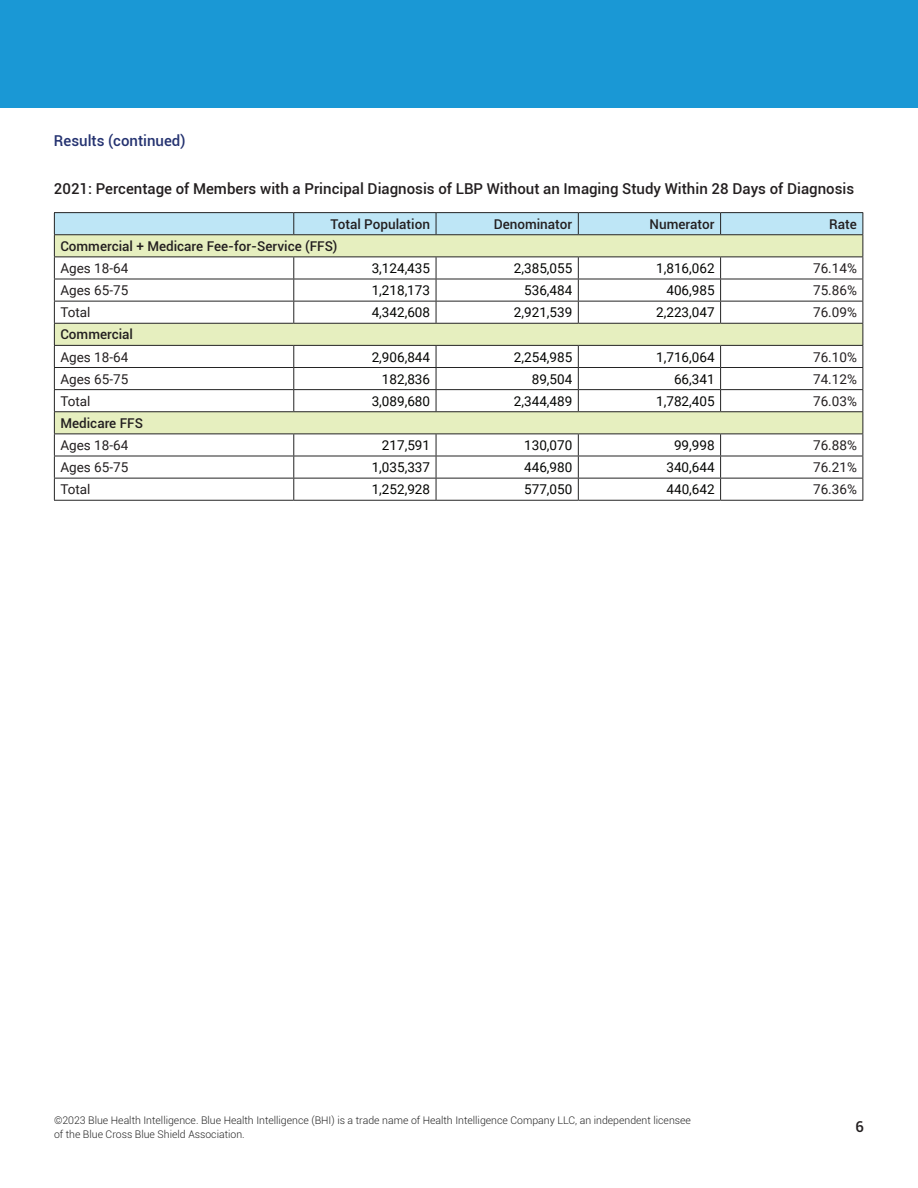
<style>
.page{position:relative;width:918px;height:1188px;background:#fff}
.page>*{position:absolute;margin:0;border:0;box-sizing:border-box;transform-origin:0 0}
.t1{font:500 15px "Roboto";color:#231f20}
.t2{font:500 15px "Roboto";color:#243270}
.t3{font:13.5px "Roboto";color:#040503}
.t4{font:13.5px "Roboto";color:#231f20}
.t5{font:500 13.5px "Roboto";color:#231f20}
.t6{font:300 10.5px/13.5px "Roboto";color:#242424}
</style>
<div class="page">
<hr style="left:54px;top:212px;width:240px;height:1px;background:#242424">
<hr style="left:294px;top:212px;width:142px;height:1px;background:#242424">
<hr style="left:436px;top:212px;width:142px;height:1px;background:#242424">
<hr style="left:578px;top:212px;width:143px;height:1px;background:#242424">
<hr style="left:721px;top:212px;width:142px;height:1px;background:#242424">
<svg style="left:54px;top:213px;width:809px;height:287px"></svg>
<hr style="left:54px;top:500px;width:240px;height:1px;background:#242424">
<hr style="left:294px;top:500px;width:142px;height:1px;background:#242424">
<hr style="left:436px;top:500px;width:142px;height:1px;background:#242424">
<hr style="left:578px;top:500px;width:143px;height:1px;background:#242424">
<hr style="left:721px;top:500px;width:142px;height:1px;background:#242424">
<div style="left:0;top:0;width:918px;height:108px;background:#1a98d5"></div>
<p class="t2" style="left:54px;top:130px;width:133px">Results (continued)</p>
<p class="t1" style="left:54px;top:178px;width:802px">2021: Percentage of Members with a Principal Diagnosis of LBP Without an Imaging Study Within 28 Days of Diagnosis</p>
<p class="t5" style="left:330px;top:214px;width:101px">Total Population</p>
<p class="t5" style="left:494px;top:214px;width:80px">Denominator</p>
<p class="t5" style="left:650px;top:214px;width:67px">Numerator</p>
<p class="t5" style="left:829px;top:214px;width:29px">Rate</p>
<p class="t5" style="left:60px;top:237px;width:279px">Commercial + Medicare Fee-for-Service (FFS)</p>
<p class="t4" style="left:60px;top:259px;width:69px">Ages 18-64</p>
<p class="t3" style="left:372px;top:259px;width:60px">3,124,435</p>
<p class="t3" style="left:514px;top:259px;width:60px">2,385,055</p>
<p class="t3" style="left:656px;top:259px;width:60px">1,816,062</p>
<p class="t4" style="left:813px;top:259px;width:45px">76.14%</p>
<p class="t4" style="left:60px;top:281px;width:69px">Ages 65-75</p>
<p class="t3" style="left:372px;top:281px;width:60px">1,218,173</p>
<p class="t3" style="left:524px;top:281px;width:50px">536,484</p>
<p class="t3" style="left:666px;top:281px;width:50px">406,985</p>
<p class="t4" style="left:813px;top:281px;width:45px">75.86%</p>
<p class="t4" style="left:60px;top:303px;width:32px">Total</p>
<p class="t3" style="left:372px;top:303px;width:60px">4,342,608</p>
<p class="t3" style="left:514px;top:303px;width:60px">2,921,539</p>
<p class="t3" style="left:656px;top:303px;width:60px">2,223,047</p>
<p class="t4" style="left:813px;top:303px;width:45px">76.09%</p>
<p class="t5" style="left:60px;top:325px;width:74px">Commercial</p>
<p class="t4" style="left:60px;top:347px;width:69px">Ages 18-64</p>
<p class="t3" style="left:372px;top:347px;width:60px">2,906,844</p>
<p class="t3" style="left:514px;top:347px;width:60px">2,254,985</p>
<p class="t3" style="left:656px;top:347px;width:60px">1,716,064</p>
<p class="t4" style="left:813px;top:347px;width:45px">76.10%</p>
<p class="t4" style="left:60px;top:369px;width:69px">Ages 65-75</p>
<p class="t3" style="left:382px;top:369px;width:50px">182,836</p>
<p class="t3" style="left:532px;top:369px;width:42px">89,504</p>
<p class="t3" style="left:674px;top:369px;width:42px">66,341</p>
<p class="t4" style="left:813px;top:369px;width:45px">74.12%</p>
<p class="t4" style="left:60px;top:392px;width:32px">Total</p>
<p class="t3" style="left:372px;top:392px;width:60px">3,089,680</p>
<p class="t3" style="left:514px;top:392px;width:60px">2,344,489</p>
<p class="t3" style="left:656px;top:392px;width:60px">1,782,405</p>
<p class="t4" style="left:813px;top:392px;width:45px">76.03%</p>
<p class="t5" style="left:60px;top:414px;width:84px">Medicare FFS</p>
<p class="t4" style="left:60px;top:436px;width:69px">Ages 18-64</p>
<p class="t3" style="left:382px;top:436px;width:50px">217,591</p>
<p class="t3" style="left:524px;top:436px;width:50px">130,070</p>
<p class="t3" style="left:674px;top:436px;width:42px">99,998</p>
<p class="t4" style="left:813px;top:436px;width:45px">76.88%</p>
<p class="t4" style="left:60px;top:458px;width:69px">Ages 65-75</p>
<p class="t3" style="left:372px;top:458px;width:60px">1,035,337</p>
<p class="t3" style="left:524px;top:458px;width:50px">446,980</p>
<p class="t3" style="left:666px;top:458px;width:50px">340,644</p>
<p class="t4" style="left:813px;top:458px;width:45px">76.21%</p>
<p class="t4" style="left:60px;top:480px;width:32px">Total</p>
<p class="t3" style="left:372px;top:480px;width:60px">1,252,928</p>
<p class="t3" style="left:524px;top:480px;width:50px">577,050</p>
<p class="t3" style="left:666px;top:480px;width:50px">440,642</p>
<p class="t4" style="left:813px;top:480px;width:45px">76.36%</p>
<p class="t6" style="left:54px;top:1113px;width:639px">©2023 Blue Health Intelligence. Blue Health Intelligence (BHI) is a trade name of Health Intelligence Company LLC, an independent licensee of the Blue Cross Blue Shield Association.</p>
<p class="t1" style="left:855px;top:1116px;width:10px">6</p>
</div>
